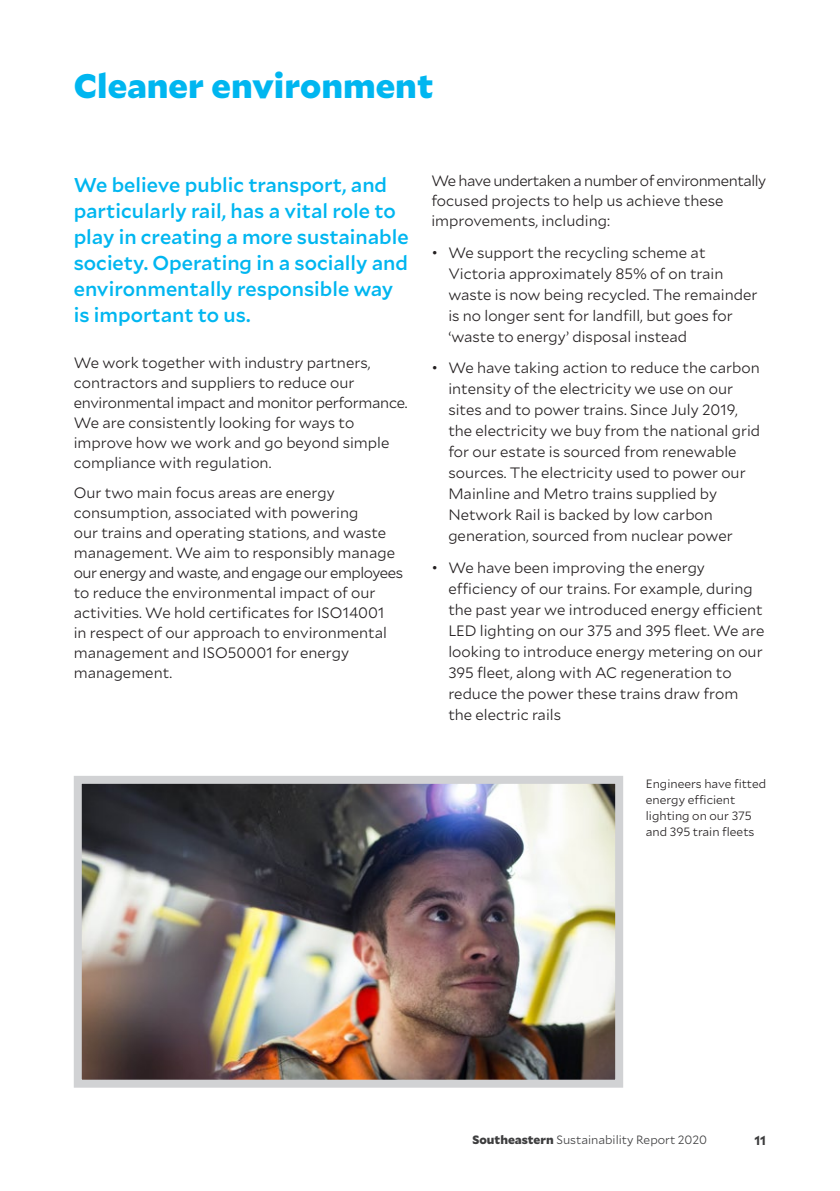
<style>
.page{position:relative;width:840px;height:1191px;background:#fff}
.page>*{position:absolute;margin:0;border:0;box-sizing:border-box;transform-origin:0 0}
.t1{font:900 34px "Mallory";color:#00b6f0}
.t2{font:500 20px/26px "Mallory";color:#00b6f0}
.t3{font:300 15px/21px "Mallory";color:#231f20}
.t4{font:700 13px "Mallory";color:#3e3e3f}
.t5{font:300 12px/16px "Mallory";color:#231f20}
.t6{font:300 12px "Mallory";color:#3e3e3f}
.s1{font-weight:900}
</style>
<div class="page">
<img style="left:83px;top:785px;width:530px;height:293px">
<div style="left:74px;top:776px;width:548px;height:311px;border:8px solid #d1d2d4"></div>
<h1 class="t1" style="left:74px;top:59px;width:361px">Cleaner environment</h1>
<h2 class="t2" style="left:74px;top:171px;width:336px">We believe public transport, and particularly rail, has a vital role to play in creating a more sustainable society. Operating in a socially and environmentally responsible way is important to us.</h2>
<p class="t3" style="left:74px;top:352px;width:335px;line-height:20px">We work together with industry partners, contractors and suppliers to reduce our environmental impact and monitor performance.<br>We are consistently looking for ways to improve how we work and go beyond simple compliance with regulation.</p>
<p class="t3" style="left:74px;top:482px;width:331px;line-height:20px">Our two main focus areas are energy consumption, associated with powering<br>our trains and operating stations, and waste management. We aim to responsibly manage our energy and waste, and engage our employees to reduce the environmental impact of our activities. We hold certificates for ISO14001<br>in respect of our approach to environmental management and ISO50001 for energy management.</p>
<p class="t3" style="left:431px;top:170px;width:336px;line-height:20px">We have undertaken a number of environmentally focused projects to help us achieve these improvements, including:</p>
<p class="t3" style="left:448px;top:241px;width:310px;text-indent:-17px">• We support the recycling scheme at Victoria approximately 85% of on train waste is now being recycled. The remainder is no longer sent for landfill, but goes for ‘waste to energy’ disposal instead</p>
<p class="t3" style="left:448px;top:357px;width:313px;text-indent:-17px">• We have taking action to reduce the carbon intensity of the electricity we use on our sites and to power trains. Since July 2019, the electricity we buy from the national grid for our estate is sourced from renewable sources. The electricity used to power our Mainline and Metro trains supplied by Network Rail is backed by low carbon generation, sourced from nuclear power</p>
<p class="t3" style="left:448px;top:556px;width:317px;text-indent:-17px">• We have been improving the energy efficiency of our trains. For example, during the past year we introduced energy efficient LED lighting on our 375 and 395 fleet. We are looking to introduce energy metering on our 395 fleet, along with AC regeneration to reduce the power these trains draw from the electric rails</p>
<p class="t5" style="left:645px;top:775px;width:122px">Engineers have fitted energy efficient lighting on our 375 and 395 train fleets</p>
<p class="t6" style="left:472px;top:1131px;width:236px"><span class="s1">Southeastern</span> Sustainability Report 2020</p>
<p class="t4" style="left:754px;top:1130px;width:13px">11</p>
</div>
